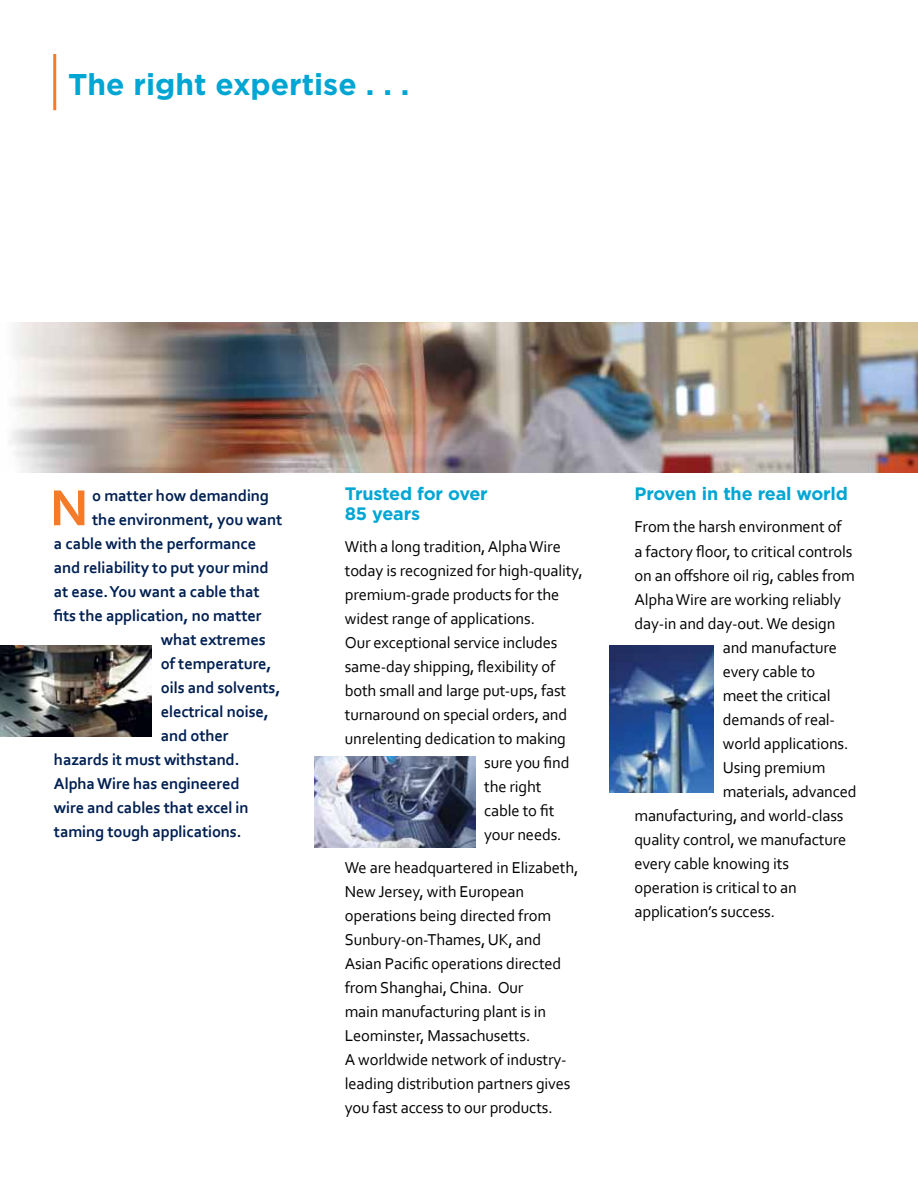
<style>
.page{position:relative;width:918px;height:1188px;background:#fff}
.page>*{position:absolute;margin:0;border:0;box-sizing:border-box;transform-origin:0 0}
.t1{font:700 53.25px "Corbel";color:#f47b29}
.t2{font:700 30px "Gotham";color:#00a6d3}
.t3{font:700 18px/19.5px "Gotham";letter-spacing:-.01em;color:#00a6d3}
.t4{font:16.5px/24px "Corbel";letter-spacing:-.01em;color:#000}
.t5{font:700 16.5px "Corbel";letter-spacing:-.01em;color:#002052}
</style>
<div class="page">
<img style="left:314px;top:756px;width:161px;height:92px">
<img style="left:609px;top:645px;width:105px;height:148px">
<img style="left:0;top:645px;width:152px;height:92px">
<img style="left:9px;top:322px;width:909px;height:150px">
<hr style="left:53px;top:54px;width:3px;height:56px;background:#f47b29">
<h2 class="t2" style="left:68px;top:66px;width:343px">The right expertise . . .</h2>
<h1 class="t1" style="left:50px;top:475px;width:40px">N</h1>
<p class="t5" style="left:92px;top:486px;width:178px">o matter how demanding</p>
<p class="t5" style="left:92px;top:510px;width:192px">the environment, you want</p>
<p class="t5" style="left:54px;top:534px;width:204px">a cable with the performance</p>
<p class="t5" style="left:54px;top:558px;width:216px">and reliability to put your mind</p>
<p class="t5" style="left:54px;top:582px;width:207px">at ease. You want a cable that</p>
<p class="t5" style="left:54px;top:606px;width:209px">fits the application, no matter</p>
<p class="t5" style="left:161px;top:630px;width:106px">what extremes</p>
<p class="t5" style="left:161px;top:654px;width:112px">of temperature,</p>
<p class="t5" style="left:161px;top:678px;width:121px">oils and solvents,</p>
<p class="t5" style="left:161px;top:702px;width:110px">electrical noise,</p>
<p class="t5" style="left:161px;top:726px;width:69px">and other</p>
<p class="t5" style="left:54px;top:750px;width:187px">hazards it must withstand.</p>
<p class="t5" style="left:54px;top:774px;width:187px">Alpha Wire has engineered</p>
<p class="t5" style="left:54px;top:798px;width:196px">wire and cables that excel in</p>
<p class="t5" style="left:54px;top:822px;width:189px">taming tough applications.</p>
<p class="t3" style="left:345px;top:484px;width:145px">Trusted for over<br>85 years</p>
<p class="t4" style="left:345px;top:534px;width:218px">With a long tradition, Alpha Wire</p>
<p class="t4" style="left:345px;top:558px;width:240px">today is recognized for high-quality,</p>
<p class="t4" style="left:345px;top:582px;width:216px">premium-grade products for the</p>
<p class="t4" style="left:345px;top:606px;width:192px">widest range of applications.</p>
<p class="t4" style="left:345px;top:630px;width:214px">Our exceptional service includes</p>
<p class="t4" style="left:345px;top:654px;width:212px">same-day shipping, flexibility of</p>
<p class="t4" style="left:345px;top:678px;width:223px">both small and large put-ups, fast</p>
<p class="t4" style="left:345px;top:702px;width:224px">turnaround on special orders, and</p>
<p class="t4" style="left:345px;top:726px;width:223px">unrelenting dedication to making</p>
<p class="t4" style="left:484px;top:750px;width:87px">sure you find</p>
<p class="t4" style="left:484px;top:774px;width:59px">the right</p>
<p class="t4" style="left:484px;top:798px;width:72px">cable to fit</p>
<p class="t4" style="left:484px;top:822px;width:79px">your needs.</p>
<p class="t4" style="left:345px;top:855px;width:235px">We are headquartered in Elizabeth,<br>New Jersey, with European operations being directed from<br>Sunbury-on-Thames, UK, and<br>Asian Pacific operations directed from Shanghai, China. Our<br>main manufacturing plant is in<br>Leominster, Massachusetts.<br>A worldwide network of industry&shy;leading distribution partners gives you fast access to our products.</p>
<p class="t3" style="left:634px;top:484px;width:215px">Proven in the real world</p>
<p class="t4" style="left:634px;top:515px;width:209px">From the harsh environment of</p>
<p class="t4" style="left:634px;top:539px;width:219px">a factory floor, to critical controls</p>
<p class="t4" style="left:634px;top:563px;width:222px">on an offshore oil rig, cables from</p>
<p class="t4" style="left:634px;top:587px;width:208px">Alpha Wire are working reliably</p>
<p class="t4" style="left:634px;top:611px;width:203px">day-in and day-out. We design</p>
<p class="t4" style="left:723px;top:635px;width:116px">and manufacture</p>
<p class="t4" style="left:723px;top:659px;width:94px">every cable to</p>
<p class="t4" style="left:723px;top:683px;width:109px">meet the critical</p>
<p class="t4" style="left:723px;top:707px;width:114px">demands of real-</p>
<p class="t4" style="left:723px;top:731px;width:127px">world applications.</p>
<p class="t4" style="left:723px;top:755px;width:104px">Using premium</p>
<p class="t4" style="left:723px;top:779px;width:135px">materials, advanced</p>
<p class="t4" style="left:634px;top:803px;width:211px">manufacturing, and world-class</p>
<p class="t4" style="left:634px;top:827px;width:213px">quality control, we manufacture</p>
<p class="t4" style="left:634px;top:851px;width:156px">every cable knowing its</p>
<p class="t4" style="left:634px;top:875px;width:164px">operation is critical to an</p>
<p class="t4" style="left:634px;top:899px;width:142px">application’s success.</p>
</div>
